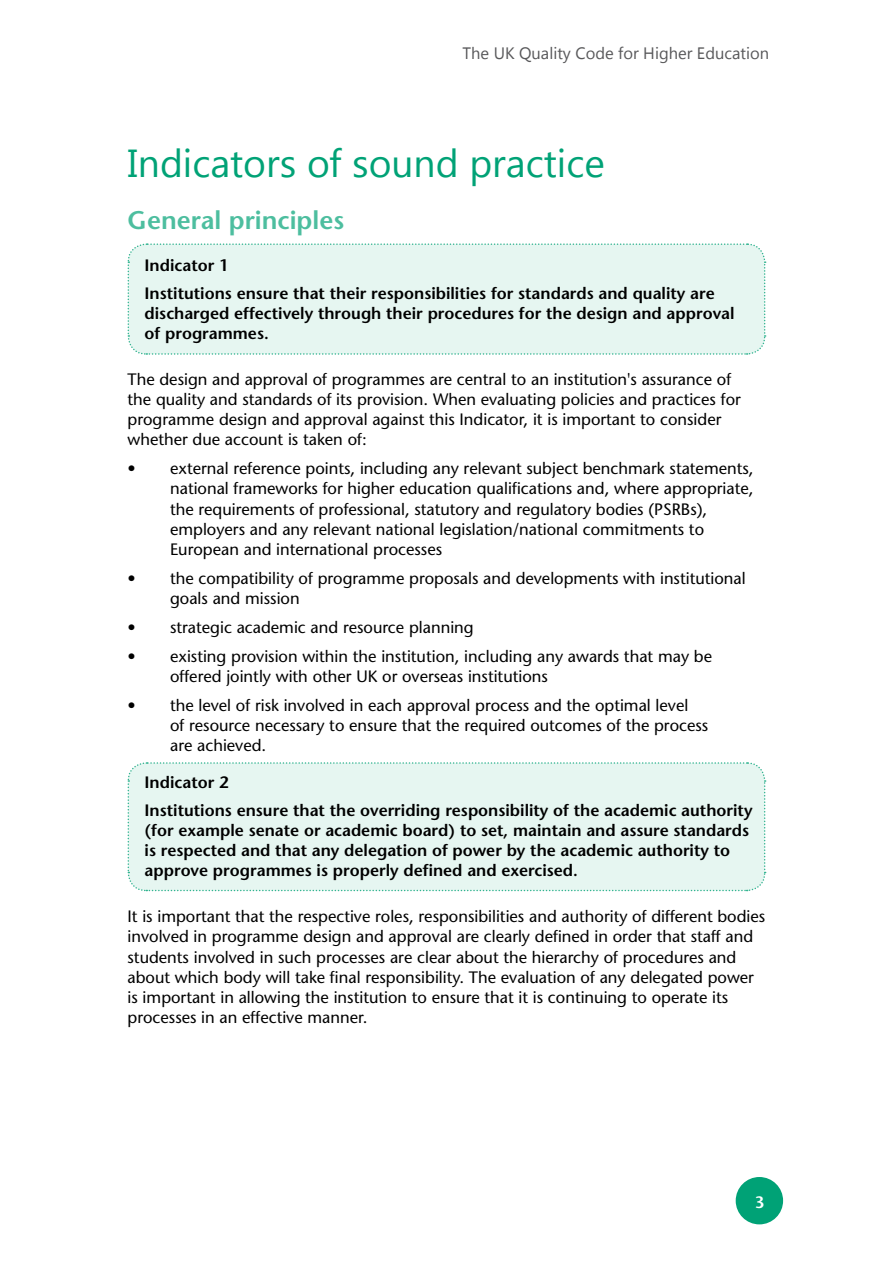
<style>
.page{position:relative;width:893px;height:1263px;background:#fff}
.page>*{position:absolute;margin:0;border:0;box-sizing:border-box;transform-origin:0 0}
.t1{font:39px "Segoe UI";color:#00a276}
.t2{font:600 25.5px "Stone Sans";color:#4dbe9f}
.t3{font:16.5px/20.2px "Stone Sans";color:#000}
.t4{font:600 16.5px/28.3px "Stone Sans";color:#000}
.t5{font:16.5px "Segoe UI";color:#58585a}
.t6{font:600 16.5px "Stone Sans";color:#fff}
</style>
<div class="page">
<div style="left:736px;top:1177px;width:47px;height:47px;background:#00a276;border-radius:50%"></div>
<div style="left:127px;top:762px;width:639px;height:130px;background:#e6f6f1"></div>
<div style="left:127px;top:243px;width:639px;height:112px;background:#e6f6f1"></div>
<p class="t5" style="left:463px;top:42px;width:308px">The UK Quality Code for Higher Education</p>
<h1 class="t1" style="left:128px;top:136px;width:479px">Indicators of sound practice</h1>
<h2 class="t2" style="left:128px;top:205px;width:218px">General principles</h2>
<p class="t4" style="left:145px;top:251px;width:572px">Indicator 1<br>Institutions ensure that their responsibilities for standards and quality are</p>
<p class="t4" style="left:145px;top:303px;width:591px;line-height:20.2px">discharged effectively through their procedures for the design and approval of programmes.</p>
<p class="t3" style="left:128px;top:369px;width:615px">The design and approval of programmes are central to an institution's assurance of the quality and standards of its provision. When evaluating policies and practices for programme design and approval against this Indicator, it is important to consider whether due account is taken of:</p>
<p class="t3" style="left:170px;top:458px;width:585px;text-indent:-43px">• external reference points, including any relevant subject benchmark statements, national frameworks for higher education qualifications and, where appropriate, the requirements of professional, statutory and regulatory bodies (PSRBs), employers and any relevant national legislation/national commitments to European and international processes</p>
<p class="t3" style="left:170px;top:568px;width:577px;text-indent:-43px">• the compatibility of programme proposals and developments with institutional goals and mission</p>
<p class="t3" style="left:128px;top:617px;width:348px">• strategic academic and resource planning</p>
<p class="t3" style="left:170px;top:646px;width:543px;text-indent:-43px">• existing provision within the institution, including any awards that may be offered jointly with other UK or overseas institutions</p>
<p class="t3" style="left:170px;top:695px;width:540px;text-indent:-43px">• the level of risk involved in each approval process and the optimal level<br>of resource necessary to ensure that the required outcomes of the process are achieved.</p>
<p class="t4" style="left:145px;top:768px;width:609px">Indicator 2<br>Institutions ensure that the overriding responsibility of the academic authority</p>
<p class="t4" style="left:145px;top:820px;width:606px;line-height:20px">(for example senate or academic board) to set, maintain and assure standards is respected and that any delegation of power by the academic authority to approve programmes is properly defined and exercised.</p>
<p class="t3" style="left:128px;top:906px;width:639px">It is important that the respective roles, responsibilities and authority of different bodies involved in programme design and approval are clearly defined in order that staff and students involved in such processes are clear about the hierarchy of procedures and about which body will take final responsibility. The evaluation of any delegated power is important in allowing the institution to ensure that it is continuing to operate its processes in an effective manner.</p>
<p class="t6" style="left:755px;top:1192px;width:11px">3</p>
</div>
